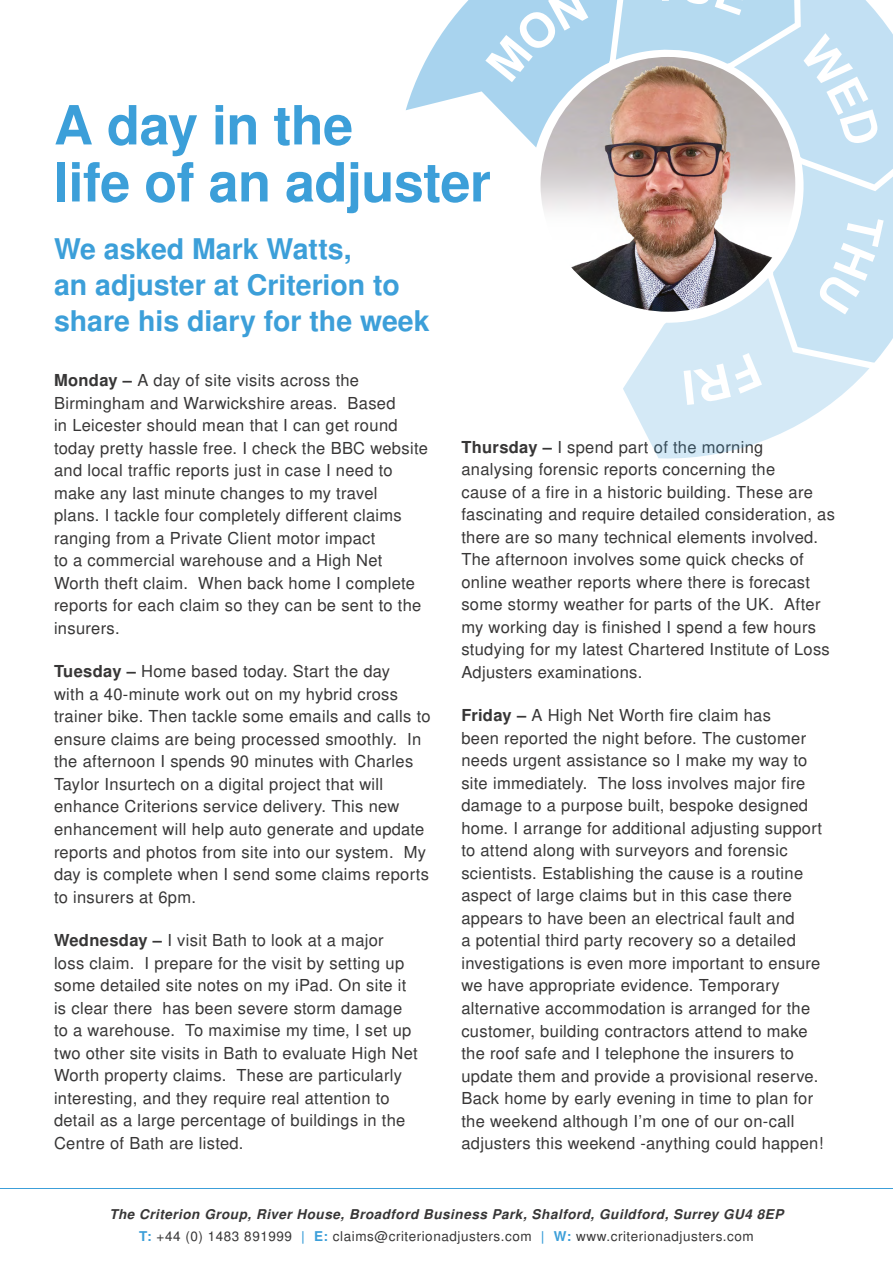
<style>
.page{position:relative;width:893px;height:1263px;background:#fff}
.page>*{position:absolute;margin:0;border:0;box-sizing:border-box;transform-origin:0 0}
.t1{font:700 54px/57px "Nimbus San L";letter-spacing:-.01em;color:#3c9fd9}
.t2{font:700 28.5px/36px "Nimbus San L";color:#3c9fd9}
.t3{font:16.5px/22.5px "Nimbus San L";letter-spacing:.02em;color:#373636}
.t4{font:italic 700 13.5px/22.2px "Nimbus San L";letter-spacing:.04em;color:#373636;text-align:center}
.s1{font-weight:700}
.s2{font-style:normal;color:#3c9fd9}
.s3{font-weight:400;font-style:normal}
</style>
<div class="page">
<hr style="left:0;top:1188px;width:893px;height:1px;background:#3c9fd9">
<svg style="left:406px;top:0;width:487px;height:459px"></svg>
<h1 class="t1" style="left:54px;top:96px;width:438px">A day in the<br>life of an adjuster</h1>
<h2 class="t2" style="left:54px;top:230px;width:377px">We asked Mark Watts,<br>an adjuster at Criterion to share his diary for the week</h2>
<p class="t3" style="left:54px;top:368px;width:375px"><span class="s1">Monday –</span> A day of site visits across the Birmingham and Warwickshire areas. Based<br>in Leicester should mean that I can get round today pretty hassle free. I check the BBC website and local traffic reports just in case I need to make any last minute changes to my travel<br>plans. I tackle four completely different claims ranging from a Private Client motor impact<br>to a commercial warehouse and a High Net Worth theft claim. When back home I complete reports for each claim so they can be sent to the insurers.</p>
<p class="t3" style="left:54px;top:660px;width:378px"><span class="s1">Tuesday –</span> Home based today. Start the day<br>with a 40-minute work out on my hybrid cross trainer bike. Then tackle some emails and calls to ensure claims are being processed smoothly. In the afternoon I spends 90 minutes with Charles Taylor Insurtech on a digital project that will enhance Criterions service delivery. This new enhancement will help auto generate and update reports and photos from site into our system. My day is complete when I send some claims reports to insurers at 6pm.</p>
<p class="t3" style="left:54px;top:929px;width:365px"><span class="s1">Wednesday –</span> I visit Bath to look at a major loss claim. I prepare for the visit by setting up some detailed site notes on my iPad. On site it is clear there has been severe storm damage to a warehouse. To maximise my time, I set up two other site visits in Bath to evaluate High Net Worth property claims. These are particularly interesting, and they require real attention to detail as a large percentage of buildings in the Centre of Bath are listed.</p>
<p class="t3" style="left:461px;top:435px;width:375px"><span class="s1">Thursday –</span> I spend part of the morning analysing forensic reports concerning the<br>cause of a fire in a historic building. These are fascinating and require detailed consideration, as there are so many technical elements involved.<br>The afternoon involves some quick checks of online weather reports where there is forecast some stormy weather for parts of the UK. After my working day is finished I spend a few hours studying for my latest Chartered Institute of Loss Adjusters examinations.</p>
<p class="t3" style="left:461px;top:704px;width:363px"><span class="s1">Friday –</span> A High Net Worth fire claim has<br>been reported the night before. The customer needs urgent assistance so I make my way to site immediately. The loss involves major fire damage to a purpose built, bespoke designed home. I arrange for additional adjusting support to attend along with surveyors and forensic scientists. Establishing the cause is a routine aspect of large claims but in this case there appears to have been an electrical fault and<br>a potential third party recovery so a detailed investigations is even more important to ensure we have appropriate evidence. Temporary alternative accommodation is arranged for the customer, building contractors attend to make the roof safe and I telephone the insurers to update them and provide a provisional reserve.<br>Back home by early evening in time to plan for the weekend although I’m one of our on-call adjusters this weekend -anything could happen!</p>
<p class="t4" style="left:109px;top:1203px;width:675px">The Criterion Group, River House, Broadford Business Park, Shalford, Guildford, Surrey GU4 8EP<br><span class="s2">T:</span> <span class="s3">+44 (0) 1483 891999</span> <span class="s2">| E:</span> <span class="s3">claims@criterionadjusters.com</span> <span class="s2">| W:</span> <span class="s3">www.criterionadjusters.com</span></p>
</div>
